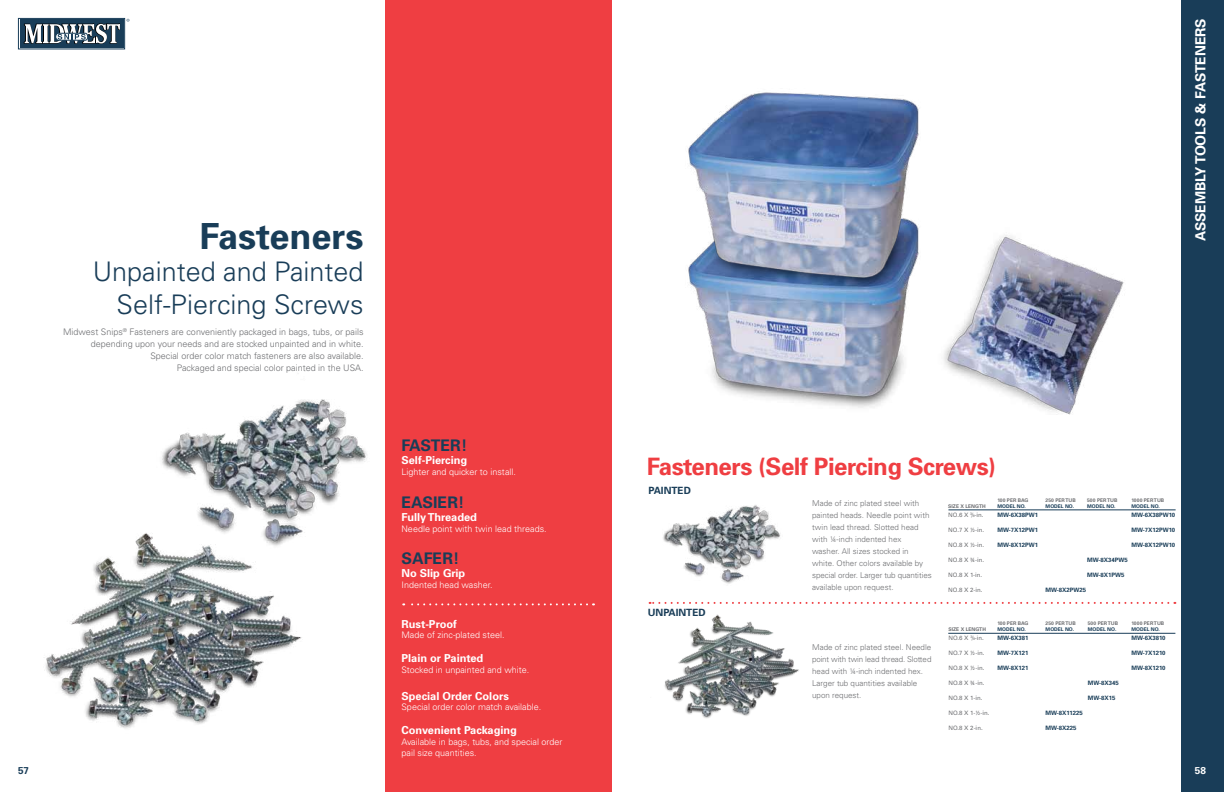
<style>
.page{position:relative;width:1224px;height:792px;background:#fff}
.page>*{position:absolute;margin:0;border:0;box-sizing:border-box;transform-origin:0 0}
.t1{font:700 36px "Univers";color:#193d58}
.t2{font:300 27px/32.4px "Univers";color:#193d58;text-align:right}
.t3{font:700 24px "Univers";letter-spacing:-.02em;color:#ef3e42}
.t4{font:700 16px "Univers";color:#193d58}
.t5{font:700 14px "Univers";color:#fff}
.t6{font:700 11px "Univers";color:#fff}
.t7{font:700 10px "Univers";color:#193d58}
.t8{font:700 10px "Univers";color:#fff}
.t9{font:300 9px/10.8px "Univers";color:#fff}
.t10{font:300 9px/12px "Univers";color:#6d6e71;text-align:right}
.t11{font:300 8px/12px "Univers";color:#6d6e71}
.t12{font:700 6px "Univers";color:#193d58}
.t13{font:6px "Univers";color:#6d6e71}
.t14{font:700 5px "Univers";color:#6d6e71}
.t15{font:700 5px "Univers";color:#193d58}
.s1{font-size:3.5px}
</style>
<div class="page">
<div style="left:1182px;top:0;width:42px;height:792px;background:#193d58"></div>
<div style="left:385px;top:0;width:227px;height:792px;background:#ef3e42"></div>
<svg style="left:403px;top:603px;width:184px;height:2px"></svg>
<svg style="left:650px;top:602px;width:518px;height:2px"></svg>
<img style="left:704px;top:312px;width:201px;height:96px">
<img style="left:943px;top:235px;width:181px;height:180px">
<img style="left:663px;top:505px;width:118px;height:79px">
<img style="left:664px;top:614px;width:135px;height:104px">
<hr style="left:948px;top:510px;width:228px;height:1px;background:#193d58">
<hr style="left:948px;top:633px;width:227px;height:1px;background:#193d58">
<img style="left:162px;top:399px;width:205px;height:100px">
<img style="left:46px;top:499px;width:291px;height:230px">
<img style="left:688px;top:92px;width:287px;height:220px">
<div style="left:18px;top:18px;width:107px;height:31px;border:1px solid #193d58"></div>
<div style="left:20px;top:20px;width:104px;height:28px;background:#193d58"></div>
<svg style="left:24px;top:23px;width:96px;height:21px"></svg>
<h1 class="t1" style="left:200px;top:213px;width:165px">Fasteners</h1>
<h2 class="t2" style="left:93px;top:255px;width:272px">Unpainted and Painted<br>Self-Piercing Screws</h2>
<p class="t10" style="left:63px;top:326px;width:302px">Midwest Snips<sup>®</sup> Fasteners are conveniently packaged in bags, tubs, or pails depending upon your needs and are stocked unpainted and in white.<br>Special order color match fasteners are also available.<br>Packaged and special color painted in the USA.</p>
<h3 class="t4" style="left:401px;top:435px;width:67px">FASTER!</h3>
<h3 class="t6" style="left:401px;top:453px;width:67px">Self-Piercing</h3>
<p class="t9" style="left:401px;top:466px;width:116px">Lighter and quicker to install.</p>
<h3 class="t4" style="left:401px;top:492px;width:64px">EASIER!</h3>
<h3 class="t6" style="left:401px;top:510px;width:77px">Fully Threaded</h3>
<p class="t9" style="left:401px;top:523px;width:147px">Needle point with twin lead threads.</p>
<h3 class="t4" style="left:401px;top:548px;width:59px">SAFER!</h3>
<h3 class="t6" style="left:401px;top:566px;width:65px">No Slip Grip</h3>
<p class="t9" style="left:401px;top:579px;width:93px">Indented head washer.</p>
<h3 class="t6" style="left:401px;top:617px;width:57px">Rust-Proof</h3>
<p class="t9" style="left:401px;top:630px;width:105px">Made of zinc-plated steel.</p>
<h3 class="t6" style="left:401px;top:651px;width:83px">Plain or Painted</h3>
<p class="t9" style="left:401px;top:664px;width:129px">Stocked in unpainted and white.</p>
<h3 class="t6" style="left:401px;top:689px;width:109px">Special Order Colors</h3>
<p class="t9" style="left:401px;top:702px;width:141px">Special order color match available.</p>
<h3 class="t6" style="left:401px;top:723px;width:117px">Convenient Packaging</h3>
<p class="t9" style="left:401px;top:736px;width:163px">Available in bags, tubs, and special order pail size quantities.</p>
<h3 class="t5" style="left:1192px;top:241px;width:224px;rotate:-90deg">ASSEMBLY TOOLS &amp; FASTENERS</h3>
<h3 class="t3" style="left:647px;top:451px;width:351px">Fasteners (Self Piercing Screws)</h3>
<p class="t11" style="left:812px;top:497px;width:121px">Made of zinc plated steel with painted heads. Needle point with twin lead thread. Slotted head with ¼-inch indented hex<br>washer. All sizes stocked in white. Other colors available by special order. Larger tub quantities available upon request.</p>
<p class="t7" style="left:649px;top:484px;width:44px">PAINTED</p>
<p class="t14" style="left:997px;top:497px;width:14px">100 per</p>
<p class="t14" style="left:1018px;top:497px;width:12px">bag</p>
<p class="t15" style="left:997px;top:503px;width:5px">model</p>
<p class="t15" style="left:1017px;top:503px;width:11px">no .</p>
<p class="t12" style="left:997px;top:511px;width:42px">MW-6X38PW1</p>
<p class="t12" style="left:997px;top:526px;width:42px">MW-7X12PW1</p>
<p class="t12" style="left:997px;top:541px;width:42px">MW-8X12PW1</p>
<p class="t14" style="left:948px;top:503px;width:39px">SIZE x LENGTH</p>
<p class="t13" style="left:948px;top:511px;width:37px">NO.6 X <sup>3</sup>/<span class="s1">8</span>-IN.</p>
<p class="t13" style="left:948px;top:526px;width:37px">NO.7 X ½-IN.</p>
<p class="t13" style="left:948px;top:541px;width:37px">NO.8 X ½-IN.</p>
<p class="t13" style="left:948px;top:556px;width:37px">NO.8 X ¾-IN.</p>
<p class="t13" style="left:948px;top:571px;width:35px">NO.8 X 1-IN.</p>
<p class="t13" style="left:948px;top:586px;width:36px">NO.8 X 2-IN.</p>
<p class="t7" style="left:648px;top:606px;width:8px">unpainted</p>
<p class="t11" style="left:812px;top:641px;width:121px">Made of zinc plated steel. Needle point with twin lead thread. Slotted head with ¼-inch indented hex.<br>Larger tub quantities available upon request.</p>
<p class="t14" style="left:948px;top:626px;width:39px">SIZE x LENGTH</p>
<p class="t13" style="left:948px;top:634px;width:37px">NO.6 X <sup>3</sup>/<span class="s1">8</span>-IN.</p>
<p class="t13" style="left:948px;top:649px;width:37px">NO.7 X ½-IN.</p>
<p class="t13" style="left:948px;top:664px;width:37px">NO.8 X ½-IN.</p>
<p class="t13" style="left:948px;top:679px;width:37px">NO.8 X ¾-IN.</p>
<p class="t13" style="left:948px;top:694px;width:35px">NO.8 X 1-IN.</p>
<p class="t13" style="left:948px;top:709px;width:42px">NO.8 X 1-½-IN.</p>
<p class="t13" style="left:948px;top:724px;width:36px">NO.8 X 2-IN.</p>
<p class="t14" style="left:997px;top:620px;width:14px">100 per</p>
<p class="t14" style="left:1018px;top:620px;width:12px">bag</p>
<p class="t15" style="left:997px;top:626px;width:5px">model</p>
<p class="t15" style="left:1017px;top:626px;width:11px">no .</p>
<p class="t12" style="left:997px;top:634px;width:32px">MW-6X381</p>
<p class="t12" style="left:997px;top:649px;width:32px">MW-7X121</p>
<p class="t12" style="left:997px;top:664px;width:32px">MW-8X121</p>
<p class="t14" style="left:1046px;top:497px;width:14px">250 per</p>
<p class="t14" style="left:1065px;top:497px;width:11px">TUB</p>
<p class="t15" style="left:1046px;top:503px;width:5px">model</p>
<p class="t15" style="left:1065px;top:503px;width:11px">NO.</p>
<p class="t14" style="left:1087px;top:497px;width:14px">500 per</p>
<p class="t14" style="left:1107px;top:497px;width:11px">TUB</p>
<p class="t15" style="left:1087px;top:503px;width:5px">model</p>
<p class="t15" style="left:1107px;top:503px;width:11px">no .</p>
<p class="t14" style="left:1132px;top:497px;width:17px">1000 per</p>
<p class="t14" style="left:1154px;top:497px;width:11px">TUB</p>
<p class="t15" style="left:1132px;top:503px;width:5px">model</p>
<p class="t15" style="left:1151px;top:503px;width:11px">no .</p>
<p class="t12" style="left:1132px;top:511px;width:45px">MW-6X38PW10</p>
<p class="t12" style="left:1132px;top:526px;width:45px">MW-7X12PW10</p>
<p class="t12" style="left:1132px;top:541px;width:45px">MW-8X12PW10</p>
<p class="t12" style="left:1087px;top:556px;width:42px">MW-8X34PW5</p>
<p class="t12" style="left:1087px;top:571px;width:39px">MW-8X1PW5</p>
<p class="t12" style="left:1046px;top:586px;width:42px">MW-8X2PW25</p>
<p class="t14" style="left:1046px;top:620px;width:14px">250 per</p>
<p class="t14" style="left:1065px;top:620px;width:11px">TUB</p>
<p class="t15" style="left:1046px;top:626px;width:5px">model</p>
<p class="t15" style="left:1065px;top:626px;width:11px">NO.</p>
<p class="t14" style="left:1088px;top:620px;width:14px">500 per</p>
<p class="t14" style="left:1108px;top:620px;width:11px">TUB</p>
<p class="t15" style="left:1088px;top:626px;width:5px">model</p>
<p class="t15" style="left:1107px;top:626px;width:11px">no .</p>
<p class="t12" style="left:1088px;top:679px;width:32px">MW-8X345</p>
<p class="t12" style="left:1088px;top:694px;width:29px">MW-8X15</p>
<p class="t12" style="left:1046px;top:709px;width:39px">MW-8X11225</p>
<p class="t12" style="left:1046px;top:724px;width:32px">MW-8X225</p>
<p class="t14" style="left:1132px;top:620px;width:17px">1000 per</p>
<p class="t14" style="left:1154px;top:620px;width:11px">TUB</p>
<p class="t15" style="left:1132px;top:626px;width:5px">model</p>
<p class="t15" style="left:1151px;top:626px;width:11px">no .</p>
<p class="t12" style="left:1132px;top:634px;width:35px">MW-6X3810</p>
<p class="t12" style="left:1132px;top:649px;width:35px">MW-7X1210</p>
<p class="t12" style="left:1132px;top:664px;width:35px">MW-8X1210</p>
<p class="t7" style="left:18px;top:764px;width:13px">57</p>
<p class="t8" style="left:1195px;top:764px;width:13px">58</p>
</div>
